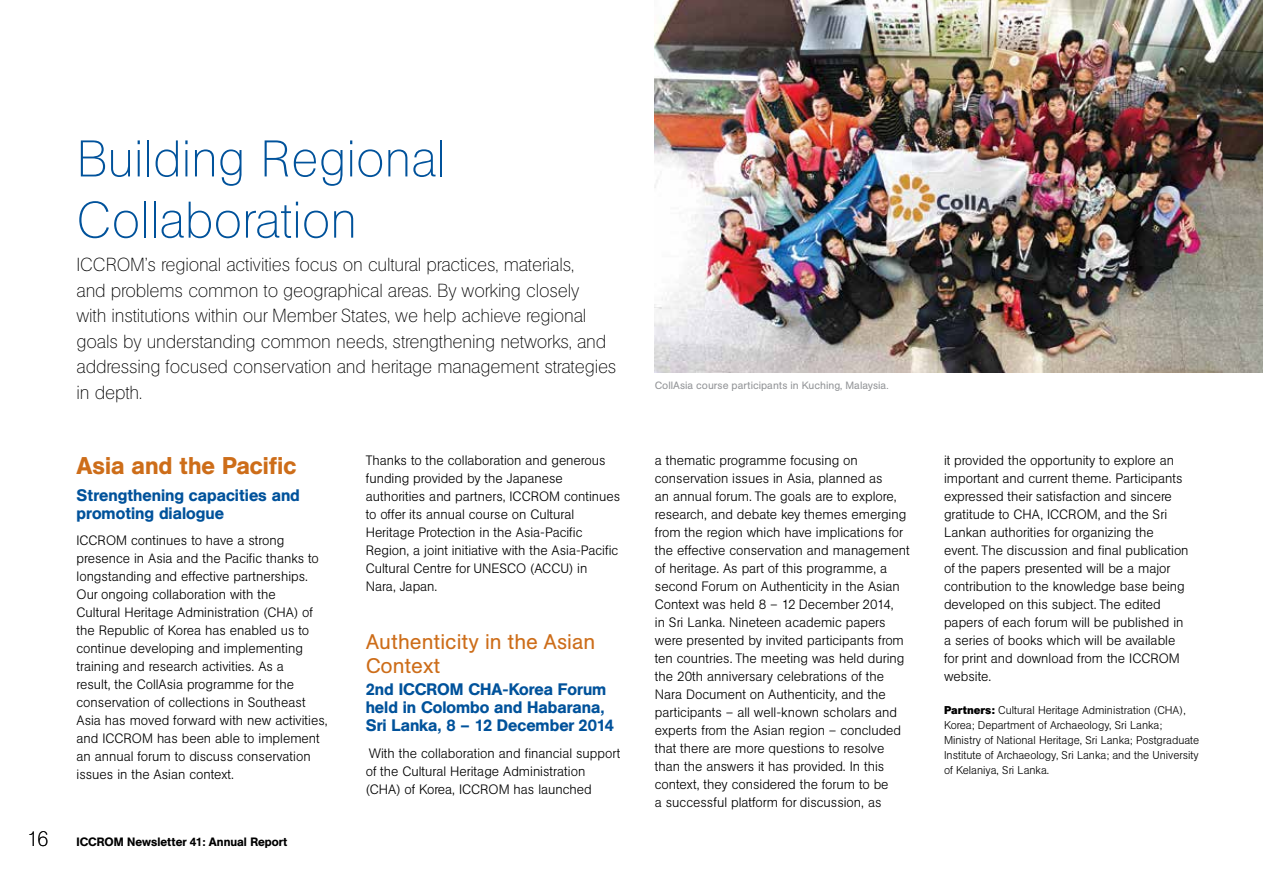
<style>
.page{position:relative;width:1263px;height:893px;background:#fff}
.page>*{position:absolute;margin:0;border:0;box-sizing:border-box;transform-origin:0 0}
.t1{font:200 51px/61.2px "AG Book BQ";color:#00529b}
.t2{font:500 24px "AG Book BQ";color:#cd6d19}
.t3{font:21px/24px "AG Book BQ";color:#cd6d19}
.t4{font:200 21px "AG Book BQ";color:#000}
.t5{font:200 18.75px/25.5px "AG Book BQ";letter-spacing:-.01em;color:#000}
.t6{font:500 16.5px/18px "AG Book BQ";color:#00529b}
.t7{font:300 13.5px/18px "AG Book BQ";color:#000}
.t8{font:500 12px "AG Book BQ";color:#000}
.t9{font:300 11.25px/15px "AG Book BQ";color:#000}
.t10{font:10.5px "AG Book BQ";color:#939598}
.s1{font-weight:700}
</style>
<div class="page">
<img style="left:655px;top:0;width:608px;height:372px">
<h1 class="t1" style="left:77px;top:129px;width:371px">Building Regional<br>Collaboration</h1>
<p class="t5" style="left:77px;top:252px;width:541px">ICCROM’s regional activities focus on cultural practices, materials,<br>and problems common to geographical areas. By working closely<br>with institutions within our Member States, we help achieve regional goals by understanding common needs, strengthening networks, and addressing focused conservation and heritage management strategies in depth.</p>
<h2 class="t2" style="left:77px;top:451px;width:221px">Asia and the Pacific</h2>
<p class="t6" style="left:77px;top:486px;width:225px">Strengthening capacities and promoting dialogue</p>
<p class="t7" style="left:77px;top:531px;width:253px">ICCROM continues to have a strong presence in Asia and the Pacific thanks to longstanding and effective partnerships.<br>Our ongoing collaboration with the<br>Cultural Heritage Administration (CHA) of the Republic of Korea has enabled us to continue developing and implementing training and research activities. As a<br>result, the CollAsia programme for the conservation of collections in Southeast Asia has moved forward with new activities, and ICCROM has been able to implement an annual forum to discuss conservation issues in the Asian context.</p>
<h3 class="t4" style="left:28px;top:827px;width:22px">16</h3>
<p class="t8" style="left:77px;top:834px;width:212px">ICCROM Newsletter 41: Annual Report</p>
<p class="t7" style="left:366px;top:451px;width:256px">Thanks to the collaboration and generous funding provided by the Japanese authorities and partners, ICCROM continues to offer its annual course on Cultural Heritage Protection in the Asia-Pacific Region, a joint initiative with the Asia-Pacific Cultural Centre for UNESCO (ACCU) in Nara, Japan.</p>
<h3 class="t3" style="left:366px;top:630px;width:231px">Authenticity in the Asian<br>Context</h3>
<p class="t6" style="left:366px;top:681px;width:250px">2nd ICCROM CHA-Korea Forum held in Colombo and Habarana,<br>Sri Lanka, 8 – 12 December 2014</p>
<p class="t7" style="left:366px;top:744px;width:256px">With the collaboration and financial support of the Cultural Heritage Administration (CHA) of Korea, ICCROM has launched</p>
<p class="t10" style="left:655px;top:379px;width:235px">CollAsia course participants in Kuching, Malaysia.</p>
<p class="t7" style="left:655px;top:451px;width:256px">a thematic programme focusing on conservation issues in Asia, planned as<br>an annual forum. The goals are to explore, research, and debate key themes emerging from the region which have implications for the effective conservation and management of heritage. As part of this programme, a second Forum on Authenticity in the Asian Context was held 8 – 12 December 2014,<br>in Sri Lanka. Nineteen academic papers were presented by invited participants from ten countries. The meeting was held during the 20th anniversary celebrations of the Nara Document on Authenticity, and the participants – all well-known scholars and experts from the Asian region – concluded that there are more questions to resolve than the answers it has provided. In this context, they considered the forum to be<br>a successful platform for discussion, as</p>
<p class="t7" style="left:944px;top:451px;width:246px">it provided the opportunity to explore an important and current theme. Participants expressed their satisfaction and sincere gratitude to CHA, ICCROM, and the Sri Lankan authorities for organizing the event. The discussion and final publication of the papers presented will be a major contribution to the knowledge base being developed on this subject. The edited papers of each forum will be published in a series of books which will be available for print and download from the ICCROM website.</p>
<p class="t9" style="left:944px;top:703px;width:257px"><span class="s1">Partners:</span> Cultural Heritage Administration (CHA), Korea; Department of Archaeology, Sri Lanka; Ministry of National Heritage, Sri Lanka; Postgraduate Institute of Archaeology, Sri Lanka; and the University of Kelaniya, Sri Lanka.</p>
</div>
